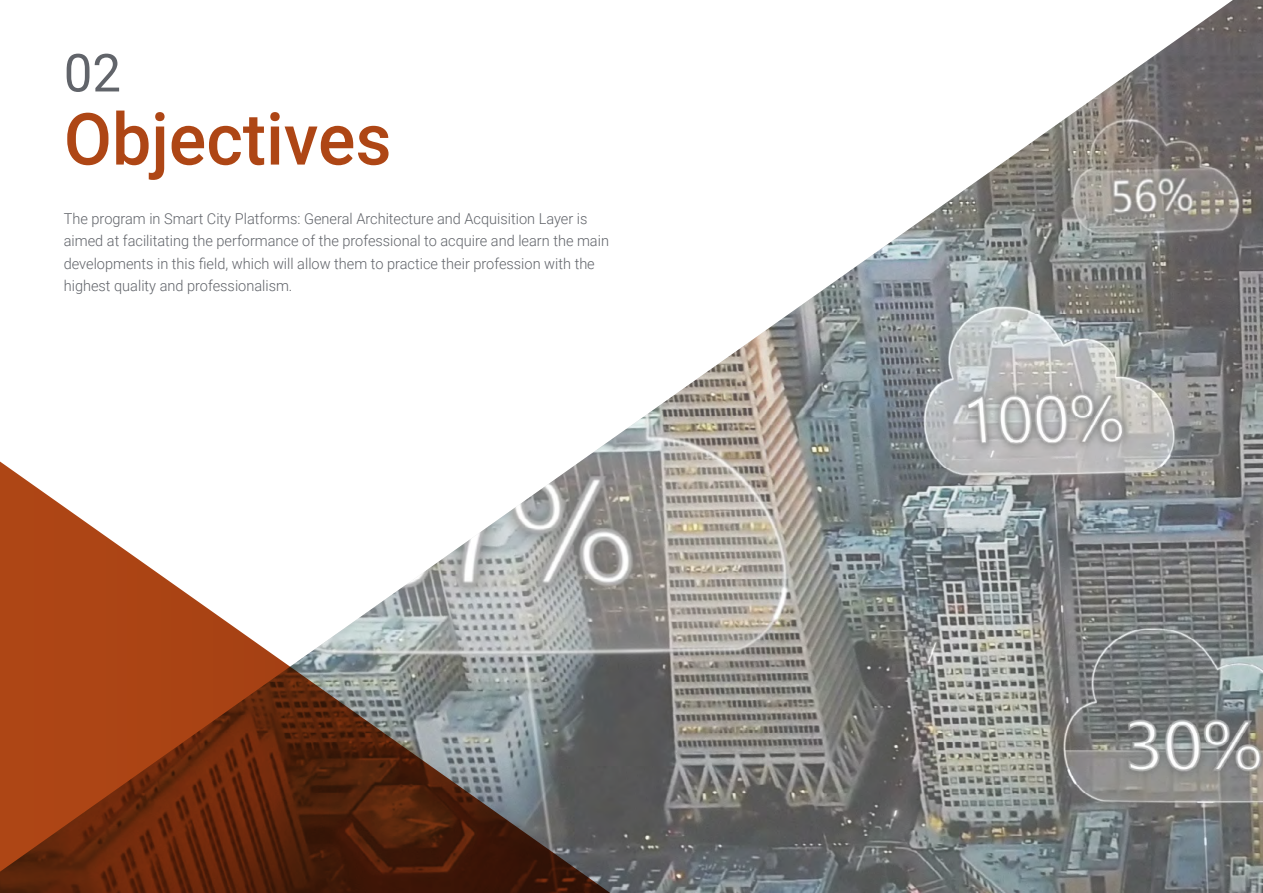
<style>
.page{position:relative;width:1263px;height:893px;background:#fff}
.page>*{position:absolute;margin:0;border:0;box-sizing:border-box;transform-origin:0 0}
.t1{font:500 72px "Roboto";color:#ae4615}
.t2{font:52.5px "Roboto";color:#61646a}
.t3{font:300 15px/22.5px "Roboto";color:#61646a}
</style>
<div class="page">
<img style="left:602px;top:0;width:661px;height:893px">
<svg style="left:0;top:446px;width:640px;height:447px"></svg>
<h2 class="t2" style="left:64px;top:36px;width:59px">02</h2>
<h1 class="t1" style="left:64px;top:89px;width:329px">Objectives</h1>
<p class="t3" style="left:64px;top:207px;width:547px">The program in Smart City Platforms: General Architecture and Acquisition Layer is aimed at facilitating the performance of the professional to acquire and learn the main developments in this field, which will allow them to practice their profession with the highest quality and professionalism.</p>
</div>
